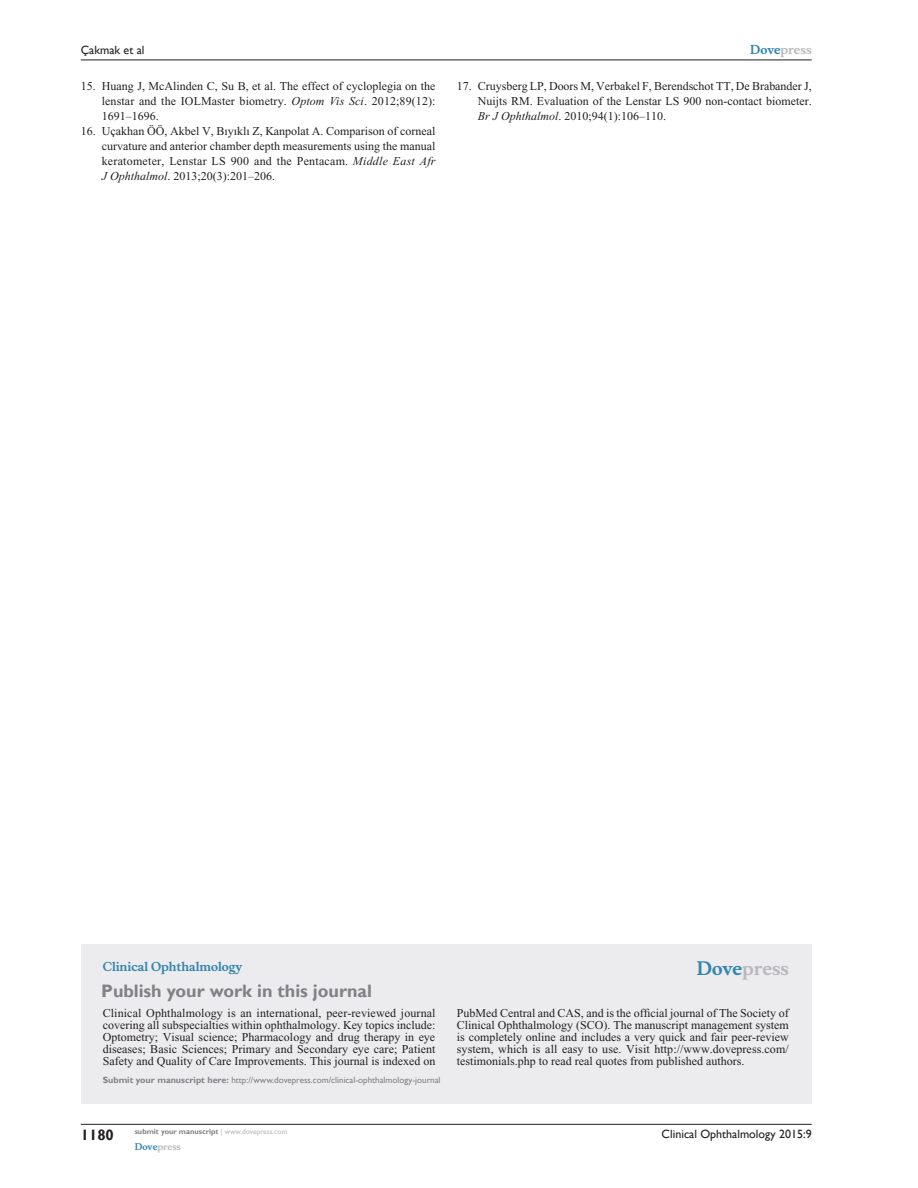
<style>
.page{position:relative;width:918px;height:1188px;background:#fff}
.page>*{position:absolute;margin:0;border:0;box-sizing:border-box;transform-origin:0 0}
.PromBx-H1{font:700 18px "Gill Sans";color:#808285}
.PromBx-Brand{font:700 18px "Musee";color:#b8b9bc}
.t1{font:700 15px "Gill Sans";color:#231f20}
.PromBx-Tx{font:12px/12px "Times New Roman";color:#231f20;text-align:justify}
.RefNL2{font:12px/15px "Times New Roman";letter-spacing:.005em;color:#231f20;text-align:justify}
.t2{font:12px "Gill Sans";color:#231f20}
.PromBx-JrnlName{font:700 12px "Musee";color:#3485ae}
.t3{font:700 12px "Musee";color:#b8b9bc}
.PromBx-SubmitMssWebA{font:9px "Gill Sans";color:#808285}
.t4{font:700 9px "Musee";color:#b8b9bc}
.t5{font:700 7.5px "Gill Sans";color:#808285}
.s1{font-style:italic}
.s2{color:#3485ae}
.s3{font-weight:700}
.s4{font-weight:400;color:#b8b9bc}
</style>
<div class="page">
<div style="left:81px;top:944px;width:731px;height:159px;background:#ececee"></div>
<hr style="left:81px;top:1124px;width:731px;height:1px;background:#231f20">
<hr style="left:81px;top:60px;width:731px;height:1px;background:#231f20">
<p class="t2" style="left:81px;top:43px;width:65px">Çakmak et al</p>
<p class="RefNL2" style="left:102px;top:79px;width:335px;text-indent:-21px">15. Huang J, McAlinden C, Su B, et al. The effect of cycloplegia on the lenstar and the IOLMaster biometry. <span class="s1">Optom Vis Sci</span>. 2012;89(12):<br>1691–1696.</p>
<p class="RefNL2" style="left:102px;top:124px;width:335px;text-indent:-21px">16. Uçakhan ÖÖ, Akbel V, Bıyıklı Z, Kanpolat A. Comparison of corneal curvature and anterior chamber depth measurements using the manual keratometer, Lenstar LS 900 and the Pentacam. <span class="s1">Middle East Afr J Ophthalmol</span>. 2013;20(3):201–206.</p>
<p class="t3" style="left:750px;top:43px;width:63px"><span class="s2">Dove</span>press</p>
<p class="RefNL2" style="left:478px;top:79px;width:335px;text-indent:-21px">17. Cruysberg LP, Doors M, Verbakel F, Berendschot TT, De Brabander J, Nuijts RM. Evaluation of the Lenstar LS 900 non-contact biometer.<br><span class="s1">Br J Ophthalmol</span>. 2010;94(1):106–110.</p>
<p class="PromBx-JrnlName" style="left:103px;top:959px;width:141px">Clinical Ophthalmology</p>
<p class="PromBx-H1" style="left:101px;top:980px;width:272px">Publish your work in this journal</p>
<p class="PromBx-Brand" style="left:697px;top:958px;width:94px"><span class="s2">Dove</span>press</p>
<p class="PromBx-Tx" style="left:103px;top:1007px;width:334px">Clinical Ophthalmology is an international, peer-reviewed journal covering all subspecialties within ophthalmology. Key topics include:<br>Optometry; Visual science; Pharmacology and drug therapy in eye diseases; Basic Sciences; Primary and Secondary eye care; Patient Safety and Quality of Care Improvements. This journal is indexed on</p>
<p class="PromBx-Tx" style="left:457px;top:1007px;width:333px">PubMed Central and CAS, and is the official journal of The Society of Clinical Ophthalmology (SCO). The manuscript management system is completely online and includes a very quick and fair peer-review system, which is all easy to use. Visit http://www.dovepress.com/ testimonials.php to read real quotes from published authors.</p>
<p class="PromBx-SubmitMssWebA" style="left:103px;top:1075px;width:339px"><span class="s3">Submit your manuscript here:</span> http://www.dovepress.com/clinical-ophthalmology-journal</p>
<p class="t1" style="left:81px;top:1126px;width:35px">1180</p>
<p class="t5" style="left:135px;top:1127px;width:154px">submit your manuscript <span class="s4">| www.dovepress.com</span></p>
<p class="t4" style="left:135px;top:1141px;width:48px"><span class="s2">Dove</span>press</p>
<p class="t2" style="left:662px;top:1127px;width:152px">Clinical Ophthalmology 2015:9</p>
</div>
